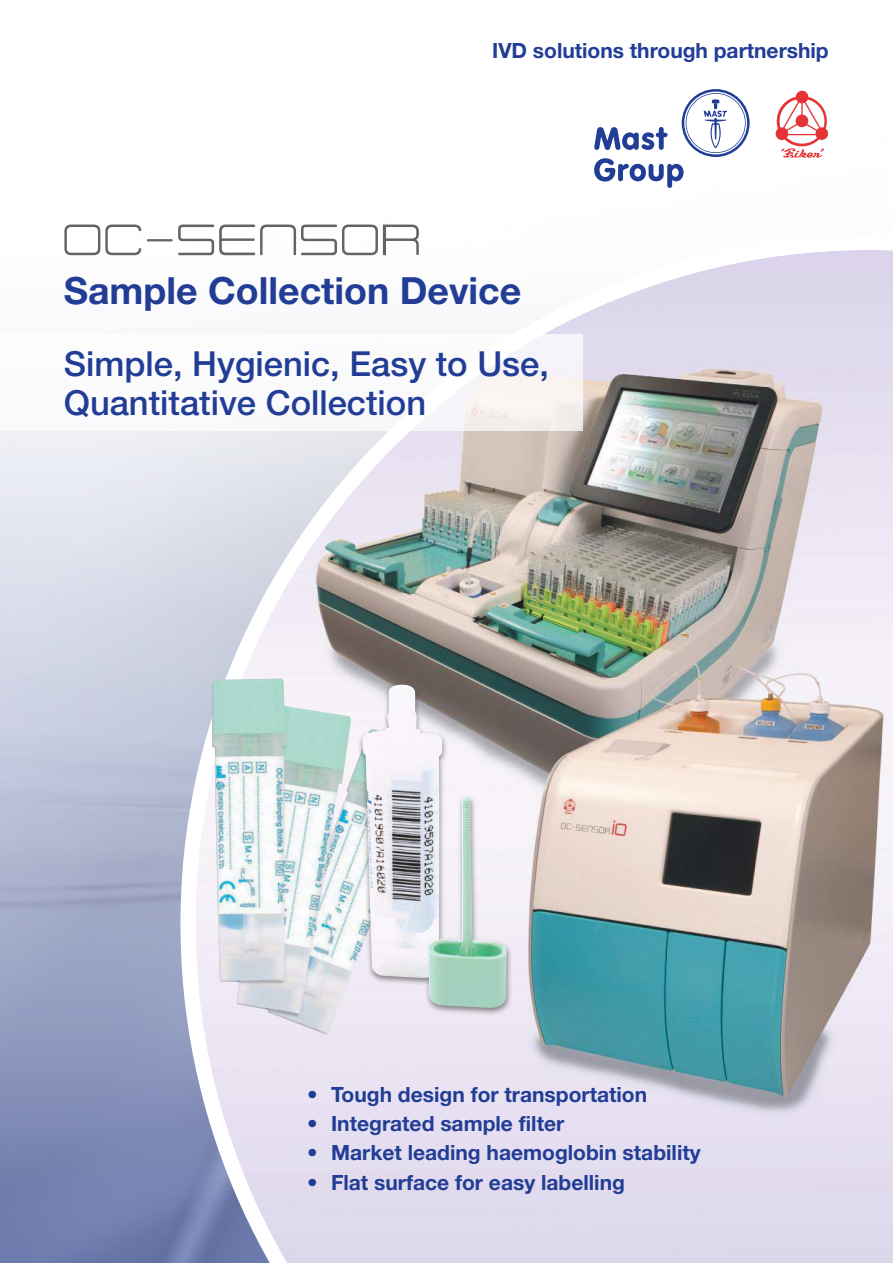
<style>
.page{position:relative;width:893px;height:1263px;background:#fff}
.page>*{position:absolute;margin:0;border:0;box-sizing:border-box;transform-origin:0 0}
.t1{font:700 37.5px "Helvetica Neue LT Std";color:#223d96}
.t2{font:500 34.5px/39px "Helvetica Neue LT Std";color:#223d96}
.t3{font:700 21px "Helvetica Neue LT Std";color:#223d96}
</style>
<div class="page">
<div style="left:0;top:249px;width:893px;height:1014px;background:linear-gradient(to bottom,#fff,#6c7aaa)"></div>
<img style="left:180px;top:249px;width:713px;height:1014px">
<svg style="left:682px;top:89px;width:68px;height:68px"></svg>
<svg style="left:684px;top:92px;width:63px;height:62px"></svg>
<svg style="left:686px;top:93px;width:60px;height:60px"></svg>
<div style="left:686px;top:94px;width:59px;height:58px;background:#fff;border-radius:50%"></div>
<svg style="left:703px;top:99px;width:24px;height:49px"></svg>
<svg style="left:594px;top:127px;width:73px;height:23px"></svg>
<svg style="left:594px;top:158px;width:90px;height:30px"></svg>
<svg style="left:776px;top:91px;width:52px;height:67px"></svg>
<div style="left:0;top:334px;width:583px;height:97px;background:#fff"></div>
<svg style="left:64px;top:224px;width:77px;height:31px"></svg>
<hr style="left:147px;top:239px;width:26px;height:2px;background:#656365">
<svg style="left:178px;top:224px;width:241px;height:31px"></svg>
<img style="left:212px;top:678px;width:226px;height:357px">
<div style="left:357px;top:682px;width:156px;height:334px;background:#241f1f;opacity:.52"></div>
<img style="left:362px;top:685px;width:145px;height:323px">
<p class="t3" style="left:492px;top:37px;width:338px">IVD solutions through partnership</p>
<h1 class="t1" style="left:64px;top:267px;width:459px">Sample Collection Device</h1>
<h2 class="t2" style="left:64px;top:343px;width:487px">Simple, Hygienic, Easy to Use,<br>Quantitative Collection</h2>
<p class="t3" style="left:307px;top:1081px;width:341px">• Tough design for transportation</p>
<p class="t3" style="left:307px;top:1110px;width:259px">• Integrated sample filter</p>
<p class="t3" style="left:307px;top:1140px;width:395px">• Market leading haemoglobin stability</p>
<p class="t3" style="left:307px;top:1169px;width:319px">• Flat surface for easy labelling</p>
</div>
